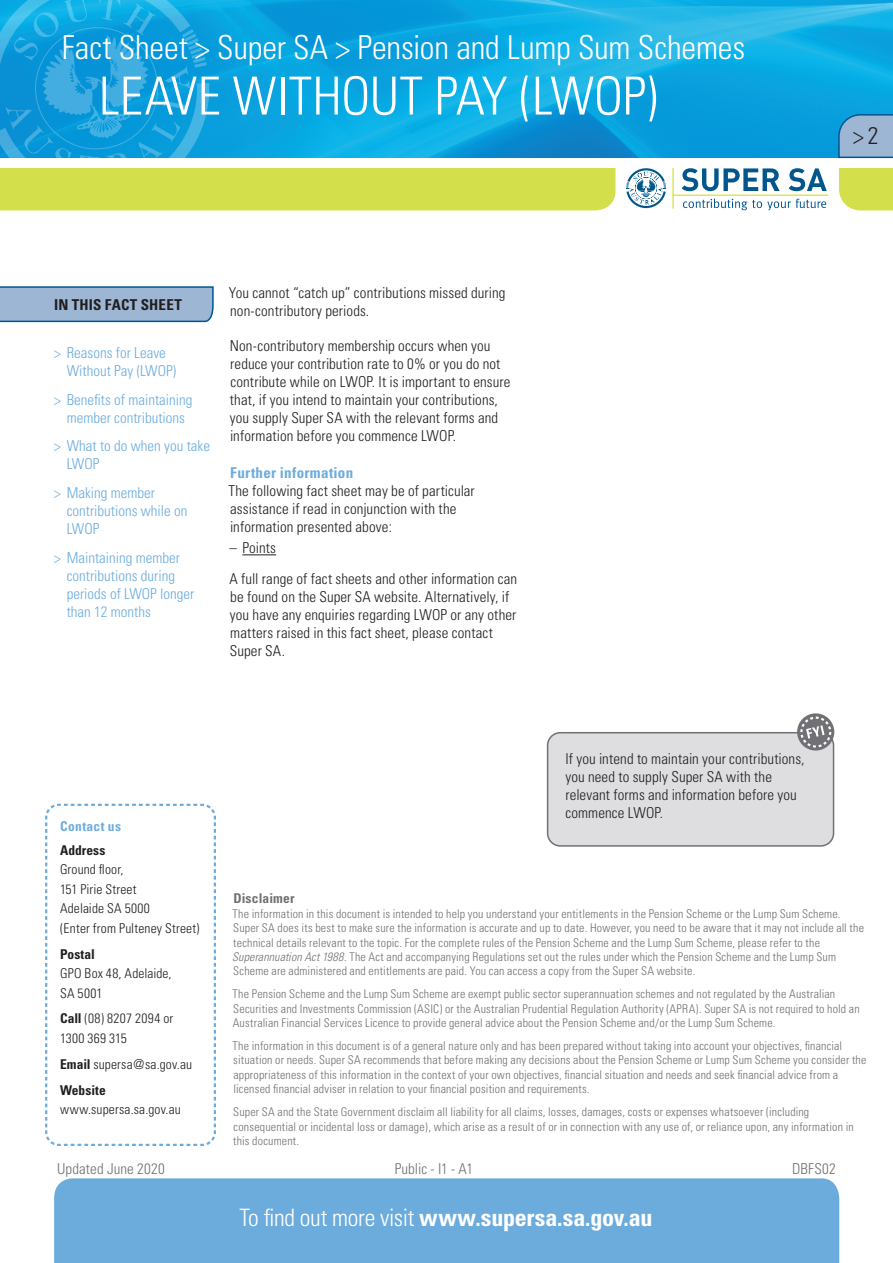
<style>
.page{position:relative;width:893px;height:1263px;background:#fff}
.page>*{position:absolute;margin:0;border:0;box-sizing:border-box;transform-origin:0 0}
.t1{font:300 condensed 52.5px "Univers";letter-spacing:-.005em;color:#fff}
.t2{font:300 condensed 33px "Univers";letter-spacing:-.005em;color:#fff}
.t3{font:700 condensed 24px "Univers";letter-spacing:-.01em;color:#fff}
.t4{font:300 condensed 24px "Univers";color:#231f20}
.Bullet{font:300 condensed 15px/18px "Univers";letter-spacing:.005em;color:#231f20}
.body_no_space_after{font:300 condensed 15px/18px "Univers";letter-spacing:.01em;color:#231f20}
.t5{font:300 condensed 15px/18px "Univers";color:#6cacdd}
.Box_-___lime_text{font:300 condensed 15px/18px "Univers";letter-spacing:.01em;color:#231f20}
.t6{font:300 condensed 15px "Univers";letter-spacing:.01em;color:#717074}
.Body_heading_bold{font:700 condensed 15px "Univers";letter-spacing:.025em;color:#6cacdd}
.t7{font:700 condensed 15px "Univers";letter-spacing:.01em;color:#231f20}
.Body{font:300 condensed 13.5px/19.5px "Univers";letter-spacing:.015em;color:#231f20}
.Body-2{font:700 condensed 13.5px "Univers";letter-spacing:.005em;color:#231f20}
.disclaimer{font:700 condensed 13.5px "Univers";letter-spacing:.01em;color:#717074}
.Body_Heading_-_blue{font:700 condensed 13.5px "Univers";letter-spacing:.035em;color:#6cacdd}
.disclaimer-2{font:300 condensed 12px/14.4px "Univers";letter-spacing:.015em;color:#717074}
.s1{font-weight:700}
.s2{font-style:italic}
.s3{font-weight:300}
</style>
<div class="page">
<div style="left:54px;top:1178px;width:785px;height:85px;background:#6cacdd"></div>
<img style="left:212px;top:0;width:681px;height:157px">
<div style="left:839px;top:168px;width:54px;height:42px;background:#d4df4c"></div>
<div style="left:0;top:168px;width:615px;height:42px;background:#d4df4c"></div>
<svg style="left:682px;top:168px;width:98px;height:23px"></svg>
<svg style="left:789px;top:168px;width:38px;height:23px"></svg>
<svg style="left:683px;top:199px;width:143px;height:11px"></svg>
<hr style="left:672px;top:168px;width:2px;height:41px;background:#d8e039">
<hr style="left:673px;top:195px;width:155px;height:1px;background:#d8e039">
<svg style="left:626px;top:168px;width:40px;height:40px"></svg>
<svg style="left:0;top:0;width:212px;height:157px;background:#17a1dc"></svg>
<svg style="left:837px;top:113px;width:56px;height:46px;background:#85adcf"></svg>
<svg style="left:0;top:286px;width:214px;height:37px;background:#92b0cf"></svg>
<svg style="left:45px;top:803px;width:171px;height:343px"></svg>
<hr style="left:242px;top:554px;width:34px;height:1px;background:#231f20">
<div style="left:548px;top:733px;width:285px;height:113px;background:#dedee1;border-radius:13px"></div>
<div style="left:547px;top:732px;width:287px;height:115px;border:2px solid #717074;border-radius:13px"></div>
<svg style="left:797px;top:713px;width:37px;height:37px"></svg>
<svg style="left:800px;top:717px;width:31px;height:30px"></svg>
<h2 class="t2" style="left:62px;top:27px;width:685px">Fact Sheet &gt; Super SA &gt; Pension and Lump Sum Schemes</h2>
<h1 class="t1" style="left:99px;top:64px;width:560px">LEAVE WITHOUT PAY (LWOP)</h1>
<h3 class="t4" style="left:853px;top:121px;width:27px">&gt;2</h3>
<p class="t7" style="left:54px;top:296px;width:129px">IN THIS FACT SHEET</p>
<p class="t5" style="left:67px;top:344px;width:111px;text-indent:-13px">&gt; Reasons for Leave<br>Without Pay (LWOP)</p>
<p class="t5" style="left:54px;top:390px;width:140px;text-align:center">&gt; Benefits of maintaining member contributions</p>
<p class="t5" style="left:67px;top:437px;width:145px;text-indent:-13px">&gt; What to do when you take<br>LWOP</p>
<p class="t5" style="left:67px;top:484px;width:122px;text-indent:-13px">&gt; Making member contributions while on<br>LWOP</p>
<p class="t5" style="left:67px;top:548px;width:129px;text-indent:-13px">&gt; Maintaining member contributions during periods of LWOP longer than 12 months</p>
<p class="Bullet" style="left:229px;top:284px;width:278px">You cannot “catch up” contributions missed during non-contributory periods.</p>
<p class="Bullet" style="left:230px;top:337px;width:282px">Non-contributory membership occurs when you reduce your contribution rate to 0% or you do not contribute while on LWOP. It is important to ensure that, if you intend to maintain your contributions, you supply Super SA with the relevant forms and information before you commence LWOP.</p>
<p class="Body_heading_bold" style="left:230px;top:463px;width:125px">Further information</p>
<p class="body_no_space_after" style="left:228px;top:481px;width:248px">The following fact sheet may be of particular assistance if read in conjunction with the information presented above:</p>
<p class="Bullet" style="left:229px;top:539px;width:48px">– Points</p>
<p class="body_no_space_after" style="left:229px;top:570px;width:289px">A full range of fact sheets and other information can be found on the Super SA website. Alternatively, if you have any enquiries regarding LWOP or any other matters raised in this fact sheet, please contact Super SA.</p>
<p class="Box_-___lime_text" style="left:565px;top:749px;width:241px">If you intend to maintain your contributions, you need to supply Super SA with the relevant forms and information before you commence LWOP.</p>
<p class="Body_Heading_-_blue" style="left:60px;top:818px;width:62px">Contact us</p>
<p class="Body-2" style="left:60px;top:842px;width:47px">Address</p>
<p class="Body" style="left:60px;top:860px;width:91px">Ground floor,<br>151 Pirie Street<br>Adelaide SA 5000</p>
<p class="Body" style="left:60px;top:918px;width:141px">(Enter from Pulteney Street)</p>
<p class="Body-2" style="left:60px;top:945px;width:36px">Postal</p>
<p class="Body" style="left:60px;top:963px;width:113px">GPO Box 48, Adelaide,</p>
<p class="Body" style="left:60px;top:983px;width:44px">SA 5001</p>
<p class="Body" style="left:60px;top:1009px;width:115px"><span class="s1">Call</span> (08) 8207 2094 or</p>
<p class="Body" style="left:60px;top:1028px;width:68px">1300 369 315</p>
<p class="Body" style="left:60px;top:1054px;width:133px"><span class="s1">Email</span> supersa@sa.gov.au</p>
<p class="Body-2" style="left:60px;top:1082px;width:47px">Website</p>
<p class="Body" style="left:60px;top:1100px;width:122px">www.supersa.sa.gov.au</p>
<p class="disclaimer" style="left:233px;top:890px;width:63px">Disclaimer</p>
<p class="disclaimer-2" style="left:232px;top:906px;width:633px">The information in this document is intended to help you understand your entitlements in the Pension Scheme or the Lump Sum Scheme.<br>Super SA does its best to make sure the information is accurate and up to date. However, you need to be aware that it may not include all the technical details relevant to the topic. For the complete rules of the Pension Scheme and the Lump Sum Scheme, please refer to the <span class="s2">Superannuation Act 1988</span>. The Act and accompanying Regulations set out the rules under which the Pension Scheme and the Lump Sum Scheme are administered and entitlements are paid. You can access a copy from the Super SA website.</p>
<p class="disclaimer-2" style="left:233px;top:987px;width:629px">The Pension Scheme and the Lump Sum Scheme are exempt public sector superannuation schemes and not regulated by the Australian<br>Securities and Investments Commission (ASIC) or the Australian Prudential Regulation Authority (APRA). Super SA is not required to hold an<br>Australian Financial Services Licence to provide general advice about the Pension Scheme and/or the Lump Sum Scheme.</p>
<p class="disclaimer-2" style="left:233px;top:1038px;width:635px">The information in this document is of a general nature only and has been prepared without taking into account your objectives, financial situation or needs. Super SA recommends that before making any decisions about the Pension Scheme or Lump Sum Scheme you consider the appropriateness of this information in the context of your own objectives, financial situation and needs and seek financial advice from a licensed financial adviser in relation to your financial position and requirements.</p>
<p class="disclaimer-2" style="left:233px;top:1105px;width:622px">Super SA and the State Government disclaim all liability for all claims, losses, damages, costs or expenses whatsoever (including consequential or incidental loss or damage), which arise as a result of or in connection with any use of, or reliance upon, any information in this document.</p>
<p class="t6" style="left:57px;top:1159px;width:109px">Updated June 2020</p>
<p class="t6" style="left:395px;top:1159px;width:80px">Public - I1 - A1</p>
<p class="t6" style="left:792px;top:1159px;width:45px">DBFS02</p>
<h3 class="t3" style="left:239px;top:1203px;width:415px"><span class="s3">To find out more visit</span> www.supersa.sa.gov.au</h3>
</div>
